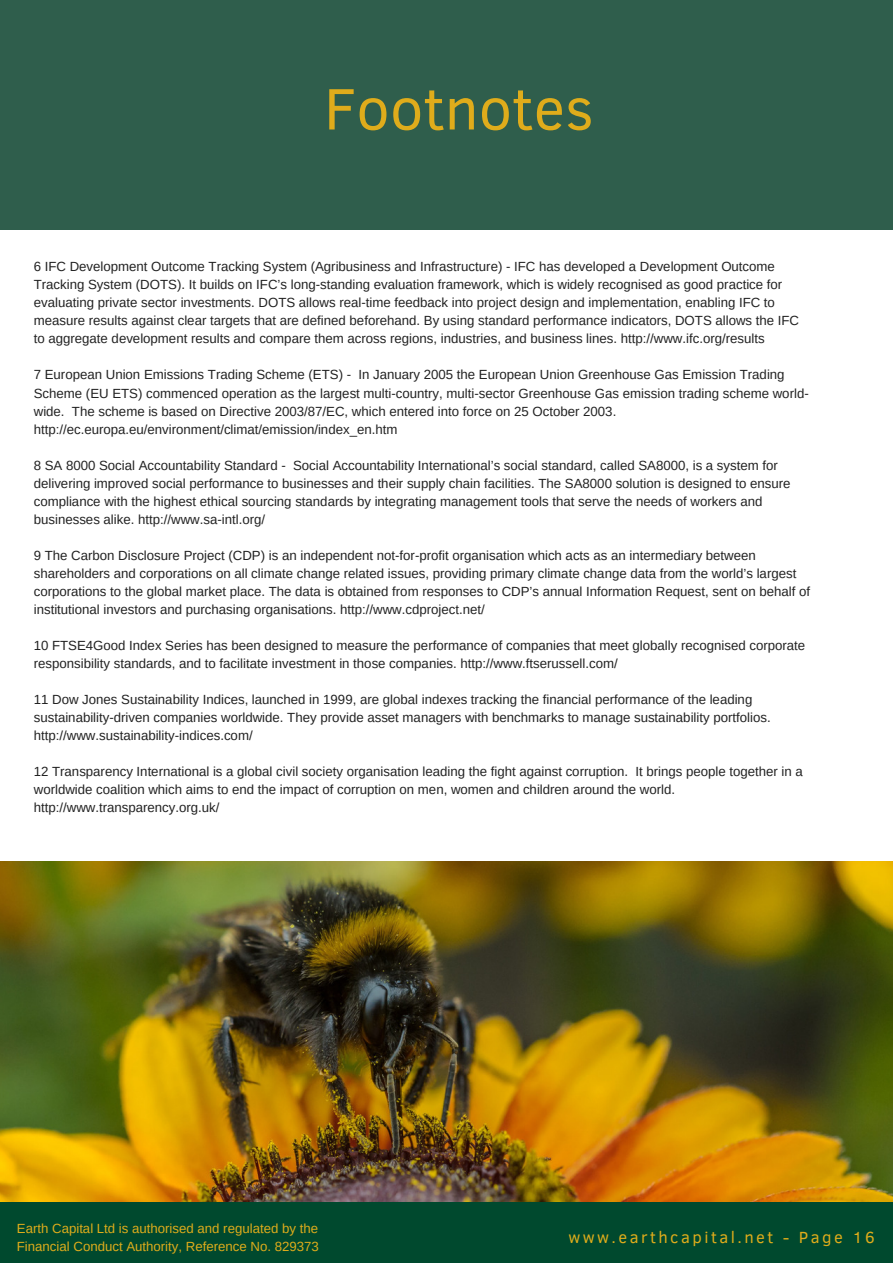
<style>
.page{position:relative;width:893px;height:1263px;background:#fff}
.page>*{position:absolute;margin:0;border:0;box-sizing:border-box;transform-origin:0 0}
.t1{font:59.55px "Clear Sans";color:#dfac1b}
.t2{font:16.5px "Clear Sans";letter-spacing:.15em;color:#dfac1b}
.t3{font:13.2px/18px "Arimo";color:#222}
.t4{font:13.2px/18px "Arimo";color:#dfac1b}
</style>
<div class="page">
<div style="left:0;top:0;width:893px;height:230px;background:#2f5e4c"></div>
<img style="left:0;top:861px;width:893px;height:340px">
<div style="left:0;top:1201px;width:893px;height:62px;background:#00492e"></div>
<h1 class="t1" style="left:324px;top:65px;width:271px">Footnotes</h1>
<p class="t3" style="left:34px;top:258px;width:767px">6 IFC Development Outcome Tracking System (Agribusiness and Infrastructure) - IFC has developed a Development Outcome Tracking System (DOTS). It builds on IFC’s long-standing evaluation framework, which is widely recognised as good practice for evaluating private sector investments. DOTS allows real-time feedback into project design and implementation, enabling IFC to measure results against clear targets that are defined beforehand. By using standard performance indicators, DOTS allows the IFC to aggregate development results and compare them across regions, industries, and business lines. http://www.ifc.org/results</p>
<p class="t3" style="left:34px;top:366px;width:776px">7 European Union Emissions Trading Scheme (ETS) - In January 2005 the European Union Greenhouse Gas Emission Trading Scheme (EU ETS) commenced operation as the largest multi-country, multi-sector Greenhouse Gas emission trading scheme world&shy;wide. The scheme is based on Directive 2003/87/EC, which entered into force on 25 October 2003. http://ec.europa.eu/environment/climat/emission/index_en.htm</p>
<p class="t3" style="left:34px;top:456px;width:758px">8 SA 8000 Social Accountability Standard - Social Accountability International’s social standard, called SA8000, is a system for delivering improved social performance to businesses and their supply chain facilities. The SA8000 solution is designed to ensure compliance with the highest ethical sourcing standards by integrating management tools that serve the needs of workers and businesses alike. http://www.sa-intl.org/</p>
<p class="t3" style="left:34px;top:546px;width:778px">9 The Carbon Disclosure Project (CDP) is an independent not-for-profit organisation which acts as an intermediary between shareholders and corporations on all climate change related issues, providing primary climate change data from the world’s largest corporations to the global market place. The data is obtained from responses to CDP’s annual Information Request, sent on behalf of institutional investors and purchasing organisations. http://www.cdproject.net/</p>
<p class="t3" style="left:34px;top:636px;width:773px">10 FTSE4Good Index Series has been designed to measure the performance of companies that meet globally recognised corporate responsibility standards, and to facilitate investment in those companies. http://www.ftserussell.com/</p>
<p class="t3" style="left:34px;top:690px;width:738px">11 Dow Jones Sustainability Indices, launched in 1999, are global indexes tracking the financial performance of the leading sustainability-driven companies worldwide. They provide asset managers with benchmarks to manage sustainability portfolios. http://www.sustainability-indices.com/</p>
<p class="t3" style="left:34px;top:762px;width:771px">12 Transparency International is a global civil society organisation leading the fight against corruption. It brings people together in a worldwide coalition which aims to end the impact of corruption on men, women and children around the world. http://www.transparency.org.uk/</p>
<p class="t4" style="left:17px;top:1219px;width:303px">Earth Capital Ltd is authorised and regulated by the<br>Financial Conduct Authority, Reference No. 829373</p>
<p class="t2" style="left:568px;top:1225px;width:308px">www.earthcapital.net - Page 16</p>
</div>
